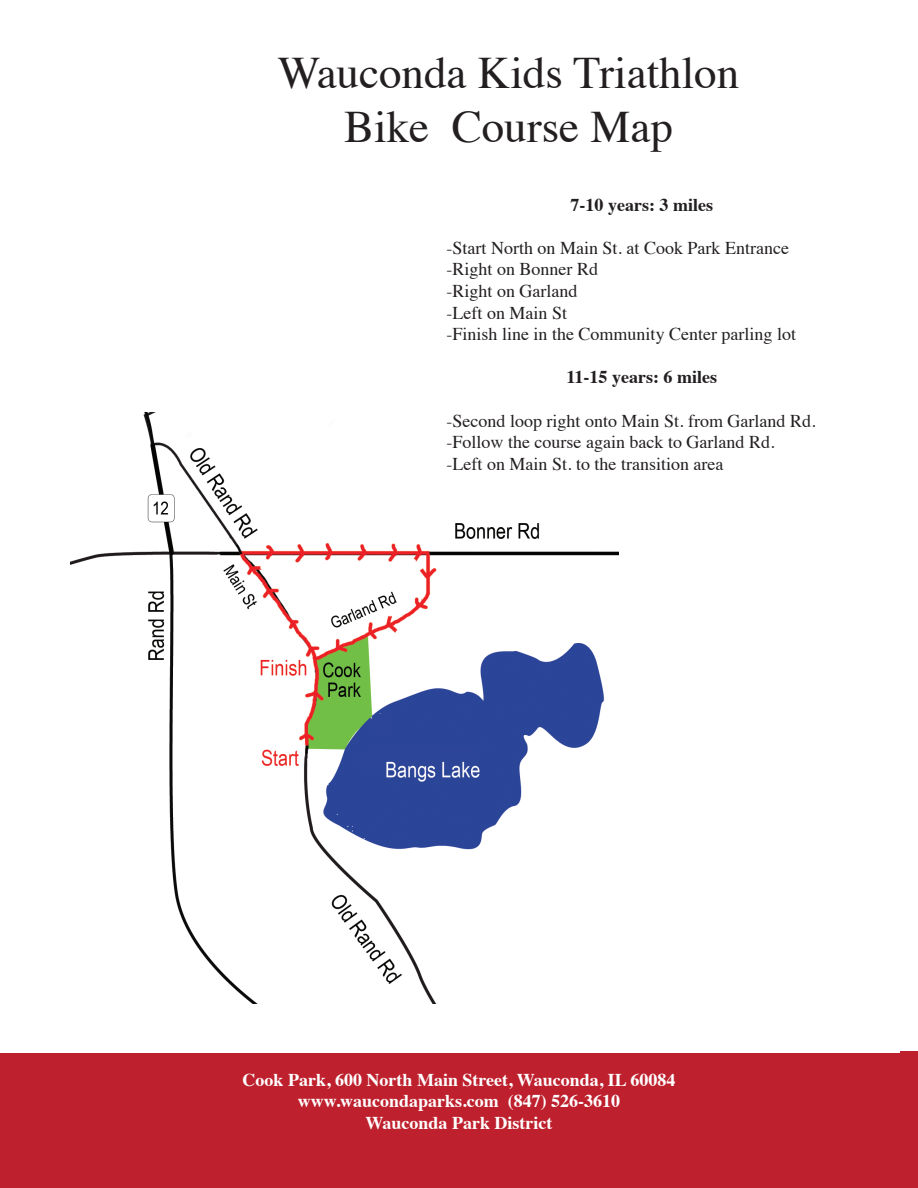
<style>
.page{position:relative;width:918px;height:1188px;background:#fff}
.page>*{position:absolute;margin:0;border:0;box-sizing:border-box;transform-origin:0 0}
.t1{font:45px "Times";color:#231f20}
.t2{font:18px "Times";color:#231f20}
.t3{font:700 18px "Times";color:#fff}
.t4{font:700 18px "Times";color:#231f20}
</style>
<div class="page">
<img style="left:70px;top:413px;width:548px;height:591px">
<div style="left:0;top:1053px;width:918px;height:135px;background:#be202d"></div>
<p class="t1" style="left:278px;top:31px;width:463px">Wauconda Kids Triathlon</p>
<p class="t1" style="left:344px;top:85px;width:330px">Bike Course Map</p>
<p class="t4" style="left:571px;top:187px;width:144px">7-10 years: 3 miles</p>
<p class="t2" style="left:447px;top:231px;width:344px">-Start North on Main St. at Cook Park Entrance</p>
<p class="t2" style="left:447px;top:253px;width:153px">-Right on Bonner Rd</p>
<p class="t2" style="left:447px;top:274px;width:132px">-Right on Garland</p>
<p class="t2" style="left:447px;top:296px;width:122px">-Left on Main St</p>
<p class="t2" style="left:447px;top:317px;width:351px">-Finish line in the Community Center parling lot</p>
<p class="t4" style="left:567px;top:360px;width:152px">11-15 years: 6 miles</p>
<p class="t2" style="left:447px;top:404px;width:370px">-Second loop right onto Main St. from Garland Rd.</p>
<p class="t2" style="left:447px;top:425px;width:329px">-Follow the course again back to Garland Rd.</p>
<p class="t2" style="left:447px;top:447px;width:278px">-Left on Main St. to the transition area</p>
<p class="t3" style="left:243px;top:1062px;width:434px">Cook Park, 600 North Main Street, Wauconda, IL 60084</p>
<p class="t3" style="left:298px;top:1084px;width:324px">www.waucondaparks.com (847) 526-3610</p>
<p class="t3" style="left:365px;top:1106px;width:189px">Wauconda Park District</p>
</div>
